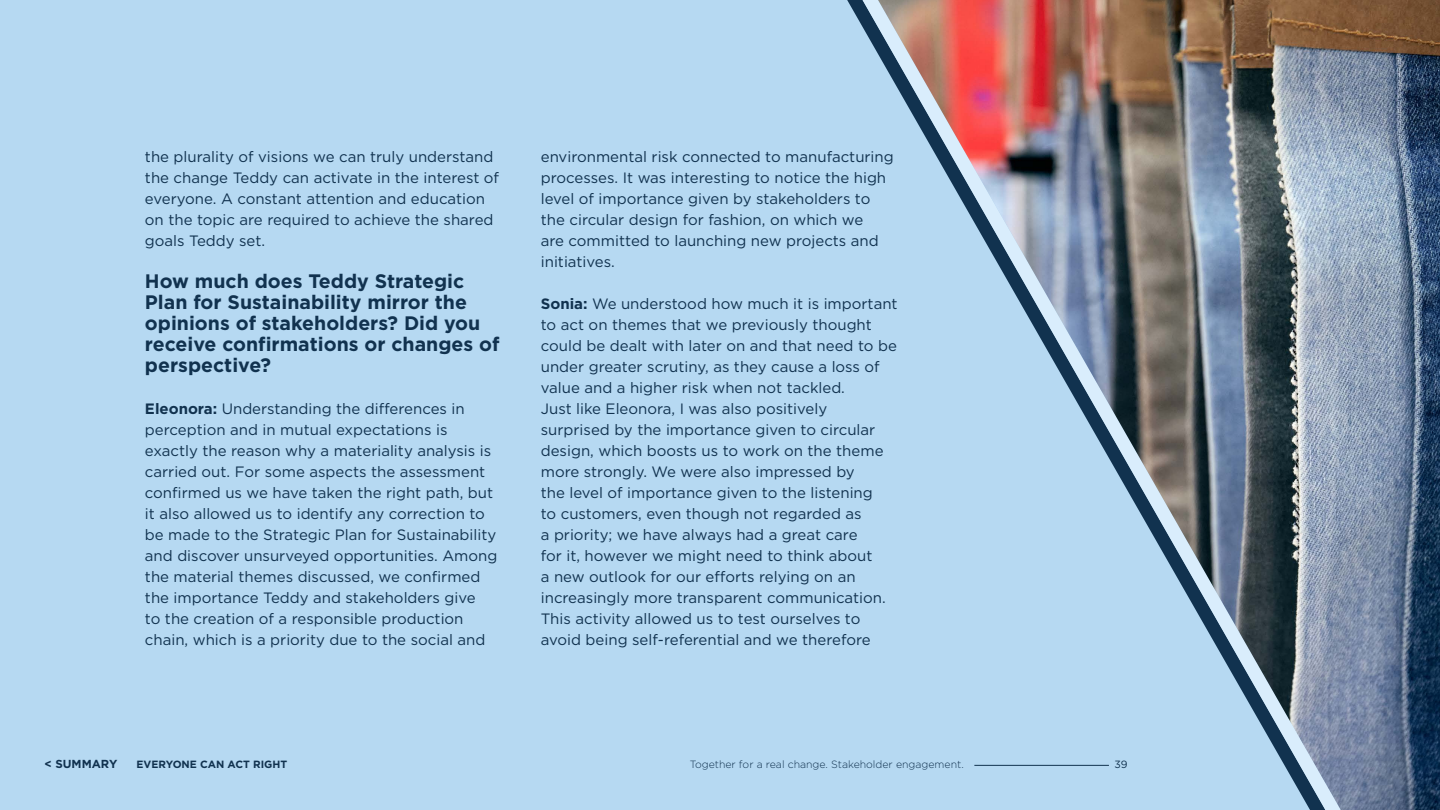
<style>
.page{position:relative;width:1440px;height:810px;background:#b6d9f2}
.page>*{position:absolute;margin:0;border:0;box-sizing:border-box;transform-origin:0 0}
.t1{font:700 19.5px/21px "Gotham";color:#11324f}
.t2{font:15px/21px "Gotham";color:#11324f}
.t3{font:700 11.62px "Gotham";color:#11324f}
.t4{font:300 10.5px "Gotham";color:#11324f}
.t5{font:700 10.5px "Gotham";color:#11324f}
.t6{font:10.5px "Gotham";color:#11324f}
.s1{font-weight:700}
</style>
<div class="page">
<img style="left:878px;top:0;width:562px;height:810px">
<hr style="left:974px;top:765px;width:135px;height:1px;background:#11324f">
<p class="t2" style="left:145px;top:146px;width:356px">the plurality of visions we can truly understand the change Teddy can activate in the interest of everyone. A constant attention and education on the topic are required to achieve the shared goals Teddy set.</p>
<h1 class="t1" style="left:145px;top:270px;width:356px">How much does Teddy Strategic<br>Plan for Sustainability mirror the opinions of stakeholders? Did you receive confirmations or changes of perspective?</h1>
<p class="t2" style="left:145px;top:398px;width:354px"><span class="s1">Eleonora:</span> Understanding the differences in perception and in mutual expectations is exactly the reason why a materiality analysis is carried out. For some aspects the assessment confirmed us we have taken the right path, but it also allowed us to identify any correction to be made to the Strategic Plan for Sustainability and discover unsurveyed opportunities. Among the material themes discussed, we confirmed the importance Teddy and stakeholders give<br>to the creation of a responsible production chain, which is a priority due to the social and</p>
<p class="t2" style="left:541px;top:146px;width:354px">environmental risk connected to manufacturing processes. It was interesting to notice the high level of importance given by stakeholders to the circular design for fashion, on which we<br>are committed to launching new projects and initiatives.</p>
<p class="t2" style="left:541px;top:293px;width:358px"><span class="s1">Sonia:</span> We understood how much it is important to act on themes that we previously thought could be dealt with later on and that need to be under greater scrutiny, as they cause a loss of value and a higher risk when not tackled.<br>Just like Eleonora, I was also positively surprised by the importance given to circular design, which boosts us to work on the theme more strongly. We were also impressed by<br>the level of importance given to the listening<br>to customers, even though not regarded as<br>a priority; we have always had a great care<br>for it, however we might need to think about<br>a new outlook for our efforts relying on an increasingly more transparent communication.<br>This activity allowed us to test ourselves to avoid being self-referential and we therefore</p>
<p class="t3" style="left:44px;top:757px;width:74px">&lt; SUMMARY</p>
<p class="t5" style="left:137px;top:758px;width:152px">EVERYONE CAN ACT RIGHT</p>
<p class="t4" style="left:690px;top:758px;width:276px">Together for a real change. Stakeholder engagement.</p>
<p class="t6" style="left:1115px;top:758px;width:15px">39</p>
</div>
